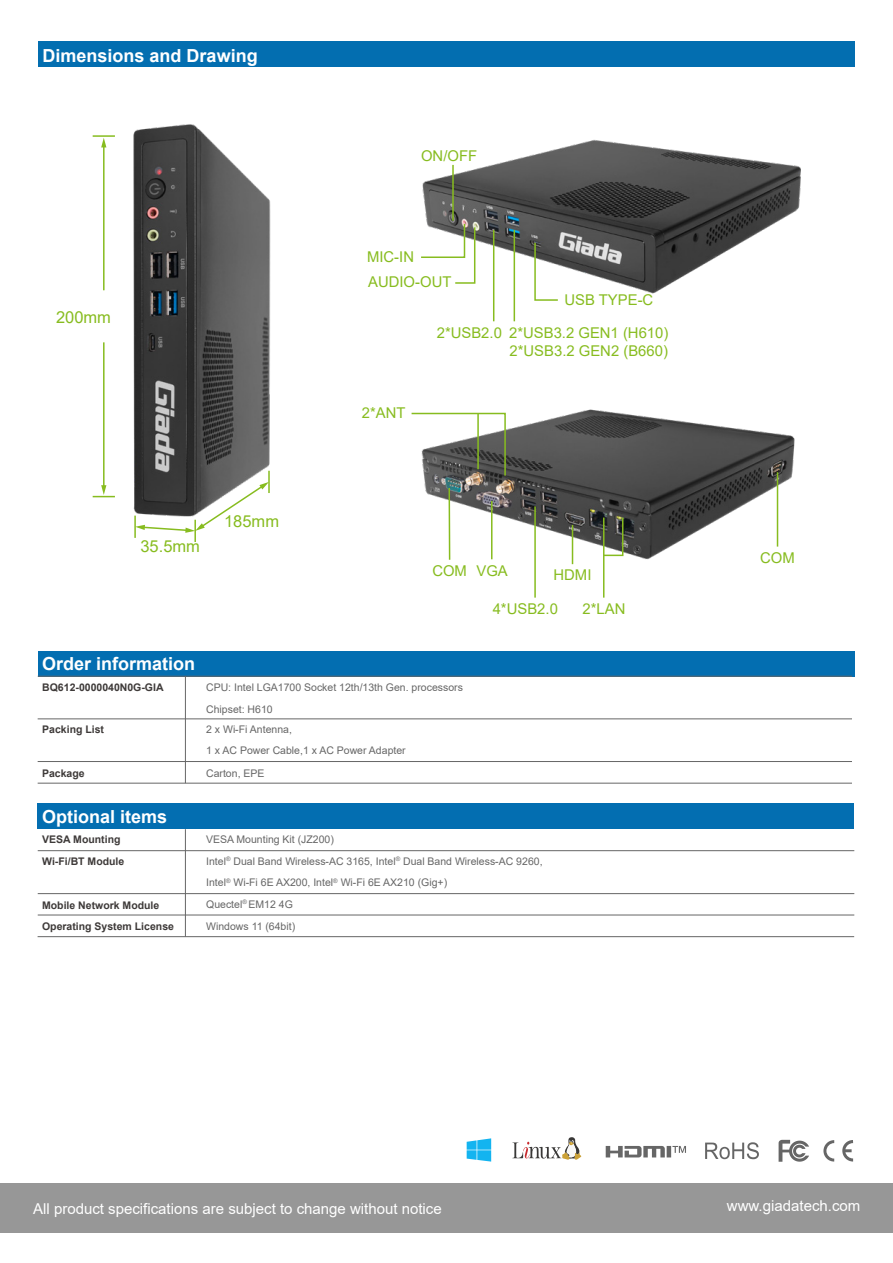
<style>
.page{position:relative;width:893px;height:1263px;background:#fff}
.page>*{position:absolute;margin:0;border:0;box-sizing:border-box;transform-origin:0 0}
.t1{font:700 18px "Arial";color:#fff}
.t2{font:16.5px "Arial";color:#87bc1f}
.t3{font:15px "Arial";color:#fff}
.t4{font:14.85px/24.8px "Arial";color:#87bc1f}
.t5{font:10.5px/21.5px "Arial";color:#666}
.t6{font:700 10.5px "Arial";color:#3e3a39}
</style>
<div class="page">
<img style="left:422px;top:139px;width:378px;height:168px">
<img style="left:424px;top:409px;width:371px;height:176px">
<img style="left:92px;top:124px;width:179px;height:392px">
<div style="left:0;top:1183px;width:893px;height:50px;background:#979797"></div>
<svg style="left:512px;top:1137px;width:69px;height:23px"></svg>
<svg style="left:467px;top:1138px;width:24px;height:23px"></svg>
<svg style="left:842px;top:1140px;width:11px;height:21px"></svg>
<svg style="left:823px;top:1140px;width:11px;height:22px"></svg>
<svg style="left:779px;top:1140px;width:30px;height:22px"></svg>
<svg style="left:705px;top:1142px;width:54px;height:17px"></svg>
<svg style="left:606px;top:1146px;width:80px;height:11px"></svg>
<div style="left:38px;top:41px;width:817px;height:26px;background:#036eb0"></div>
<div style="left:38px;top:651px;width:816px;height:26px;background:#036eb1"></div>
<div style="left:38px;top:804px;width:816px;height:25px;background:#036eb1"></div>
<hr style="left:38px;top:783px;width:814px;height:1px;background:#666">
<hr style="left:38px;top:761px;width:814px;height:1px;background:#666">
<hr style="left:38px;top:915px;width:816px;height:1px;background:#666">
<hr style="left:38px;top:850px;width:816px;height:1px;background:#666">
<hr style="left:38px;top:936px;width:816px;height:1px;background:#666">
<hr style="left:185px;top:829px;width:1px;height:108px;background:#666">
<hr style="left:491px;top:501px;width:1px;height:58px;background:#87bc1f">
<hr style="left:777px;top:472px;width:1px;height:75px;background:#87bc1f">
<hr style="left:93px;top:135px;width:22px;height:2px;background:#87bc1f">
<hr style="left:268px;top:471px;width:2px;height:22px;background:#87bc1f">
<hr style="left:194px;top:520px;width:2px;height:22px;background:#87bc1f">
<hr style="left:134px;top:516px;width:2px;height:22px;background:#87bc1f">
<hr style="left:103px;top:342px;width:2px;height:145px;background:#87bc1f">
<svg style="left:93px;top:485px;width:22px;height:12px"></svg>
<hr style="left:103px;top:146px;width:2px;height:144px;background:#87bc1f">
<svg style="left:101px;top:138px;width:5px;height:9px"></svg>
<svg style="left:135px;top:482px;width:134px;height:51px"></svg>
<hr style="left:452px;top:165px;width:2px;height:56px;background:#87bc1f">
<hr style="left:572px;top:525px;width:1px;height:39px;background:#87bc1f">
<hr style="left:448px;top:488px;width:2px;height:72px;background:#87bc1f">
<hr style="left:603px;top:517px;width:1px;height:81px;background:#87bc1f">
<svg style="left:602px;top:516px;width:22px;height:41px"></svg>
<hr style="left:38px;top:719px;width:814px;height:1px;background:#666">
<hr style="left:38px;top:893px;width:816px;height:1px;background:#666">
<hr style="left:185px;top:676px;width:1px;height:107px;background:#666">
<hr style="left:38px;top:676px;width:814px;height:1px;background:#666">
<svg style="left:411px;top:412px;width:96px;height:65px"></svg>
<hr style="left:477px;top:413px;width:2px;height:56px;background:#87bc1f">
<hr style="left:534px;top:506px;width:2px;height:92px;background:#87bc1f">
<hr style="left:493px;top:230px;width:1px;height:91px;background:#87bc1f">
<svg style="left:421px;top:222px;width:55px;height:62px"></svg>
<hr style="left:514px;top:230px;width:1px;height:91px;background:#87bc1f">
<svg style="left:534px;top:241px;width:25px;height:60px"></svg>
<h1 class="t1" style="left:43px;top:43px;width:217px">Dimensions and Drawing</h1>
<h2 class="t2" style="left:56px;top:306px;width:56px">200mm</h2>
<h2 class="t2" style="left:140px;top:535px;width:61px">35.5mm</h2>
<h2 class="t2" style="left:224px;top:510px;width:56px">185mm</h2>
<h1 class="t1" style="left:42px;top:651px;width:155px">Order information</h1>
<h3 class="t4" style="left:421px;top:143px;width:58px">ON/OFF</h3>
<h3 class="t4" style="left:367px;top:245px;width:86px">MIC-IN<br>AUDIO-OUT</h3>
<h3 class="t4" style="left:564px;top:288px;width:90px">USB TYPE-C</h3>
<h3 class="t4" style="left:437px;top:320px;width:67px">2*USB2.0</h3>
<h3 class="t4" style="left:509px;top:324px;width:161px;line-height:17.9px">2*USB3.2 GEN1 (H610)<br>2*USB3.2 GEN2 (B660)</h3>
<h3 class="t4" style="left:362px;top:401px;width:45px">2*ANT</h3>
<h3 class="t4" style="left:432px;top:558px;width:77px">COM VGA</h3>
<h3 class="t4" style="left:554px;top:563px;width:39px">HDMI</h3>
<h3 class="t4" style="left:493px;top:596px;width:67px">4*USB2.0</h3>
<h3 class="t4" style="left:583px;top:596px;width:44px">2*LAN</h3>
<p class="t6" style="left:42px;top:680px;width:123px">BQ612-0000040N0G-GIA</p>
<p class="t5" style="left:206px;top:676px;width:258px">CPU: Intel LGA1700 Socket 12th/13th Gen. processors<br>Chipset: H610</p>
<p class="t6" style="left:42px;top:721px;width:63px">Packing List</p>
<p class="t5" style="left:206px;top:718px;width:201px;line-height:21px">2 x Wi-Fi Antenna,<br>1 x AC Power Cable,1 x AC Power Adapter</p>
<p class="t6" style="left:42px;top:766px;width:44px">Package</p>
<p class="t5" style="left:206px;top:763px;width:60px">Carton, EPE</p>
<h1 class="t1" style="left:42px;top:803px;width:127px">Optional items</h1>
<p class="t6" style="left:42px;top:854px;width:84px">Wi-Fi/BT Module</p>
<p class="t6" style="left:42px;top:832px;width:80px">VESA Mounting</p>
<p class="t5" style="left:206px;top:829px;width:129px">VESA Mounting Kit (JZ200)</p>
<p class="t5" style="left:206px;top:850px;width:338px">Intel<sup>®</sup> Dual Band Wireless-AC 3165, Intel<sup>®</sup> Dual Band Wireless-AC 9260,<br>Intel<sup>®</sup> Wi-Fi 6E AX200, Intel<sup>®</sup> Wi-Fi 6E AX210 (Gig+)<br>Quectel<sup>®</sup> EM12 4G</p>
<p class="t6" style="left:42px;top:898px;width:119px">Mobile Network Module</p>
<p class="t6" style="left:42px;top:919px;width:133px">Operating System License</p>
<p class="t5" style="left:206px;top:915px;width:91px">Windows 11 (64bit)</p>
<h3 class="t4" style="left:760px;top:545px;width:36px">COM</h3>
<h3 class="t3" style="left:33px;top:1198px;width:410px">All product specifications are subject to change without notice</h3>
<h3 class="t3" style="left:727px;top:1195px;width:135px">www.giadatech.com</h3>
</div>
